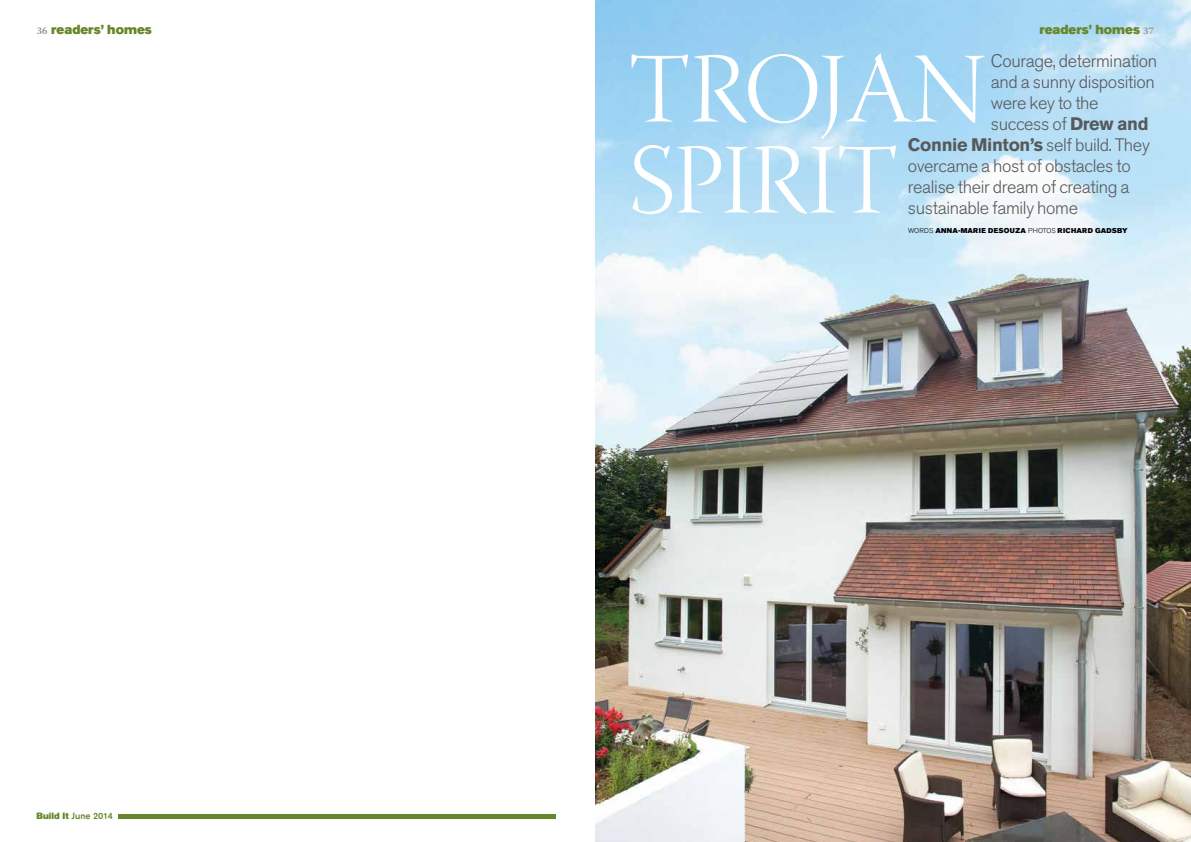
<style>
.page{position:relative;width:1191px;height:842px;background:#fff}
.page>*{position:absolute;margin:0;border:0;box-sizing:border-box;transform-origin:0 0}
.t1{font:99.6px/91px "Warnock Pro Light Disp";letter-spacing:-.015em;color:#fff}
.t2{font:300 18px "Akzidenz Grotesk Std";letter-spacing:-.02em;color:#58595b}
.t3{font:700 18px "Akzidenz Grotesk Std";letter-spacing:-.02em;color:#58595b}
.t4{font:13px "Akzidenz Grotesk Std Super";color:#668728}
.t5{font:500 9px "Akzidenz Grotesk Std";color:#668728}
.t6{font:7px "Akzidenz Grotesk Std Super";letter-spacing:.045em;color:#000}
.s1{font-family:"Warnock Pro";font-weight:700;font-size:10px;color:#939598}
.s2{font-family:"Akzidenz Grotesk Std Super";font-weight:400}
.s3{font-weight:700}
.s4{font-weight:300}
.s5{font-family:"Akzidenz Grotesk Std";font-weight:300}
</style>
<div class="page">
<img style="left:595px;top:0;width:596px;height:842px">
<hr style="left:119px;top:815px;width:437px;height:4px;background:#668728">
<p class="t4" style="left:37px;top:22px;width:117px"><span class="s1">36</span> readers’ homes</p>
<p class="t4" style="left:1039px;top:22px;width:116px">readers’ homes <span class="s1">37</span></p>
<p class="t5" style="left:36px;top:811px;width:78px"><span class="s2">Build It</span> June 2014</p>
<h1 class="t1" style="left:628px;top:53px;width:358px">TROJAN<br>SPIRIT</h1>
<p class="t2" style="left:990px;top:51px;width:168px">Courage, determination</p>
<p class="t2" style="left:990px;top:72px;width:166px">and a sunny disposition</p>
<p class="t2" style="left:990px;top:93px;width:109px">were key to the</p>
<p class="t2" style="left:990px;top:114px;width:159px">success of <span class="s3">Drew and</span></p>
<p class="t3" style="left:908px;top:135px;width:243px">Connie Minton’s <span class="s4">self build. They</span></p>
<p class="t2" style="left:908px;top:156px;width:224px">overcame a host of obstacles to</p>
<p class="t2" style="left:908px;top:177px;width:223px">realise their dream of creating a</p>
<p class="t2" style="left:908px;top:198px;width:172px">sustainable family home</p>
<p class="t6" style="left:908px;top:226px;width:221px"><span class="s5">Words</span> Anna-marie Desouza <span class="s5">Photos</span> Richard gadsby</p>
</div>
